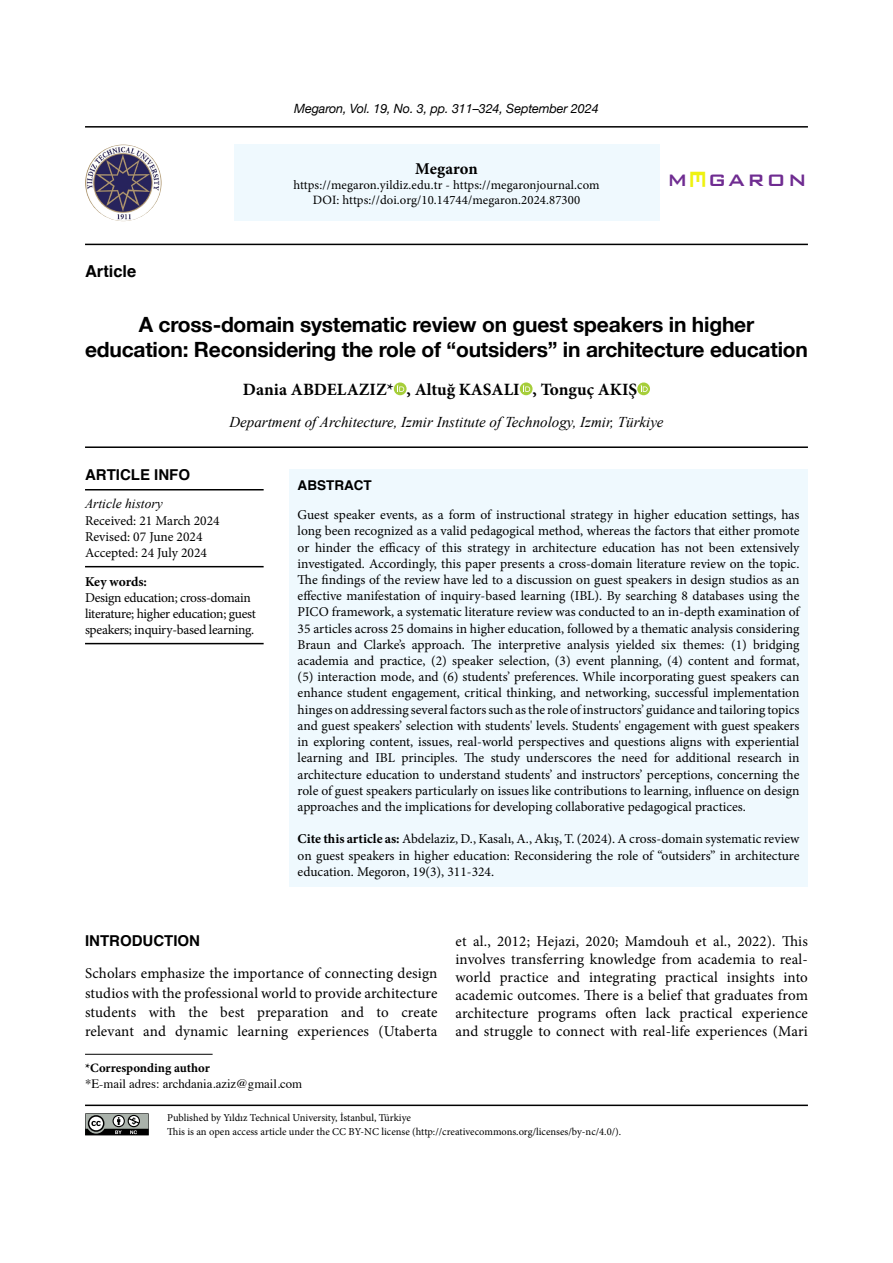
<style>
.page{position:relative;width:893px;height:1263px;background:#fff}
.page>*{position:absolute;margin:0;border:0;box-sizing:border-box;transform-origin:0 0}
.t1{font:500 28.5px "Bank Gothic BT";color:#eff210}
.t2{font:500 22.2px "Bank Gothic BT";letter-spacing:.08em;color:#6f2c91}
.t3{font:700 21px/25.2px "Helvetica Neue";letter-spacing:-.01em;color:#000;text-align:center}
.t4{font:700 17.25px "Minion Pro";color:#000}
.t5{font:700 16.5px "Minion Pro";color:#000}
.t6{font:700 16.5px "Helvetica";color:#000}
.t7{font:15px/18.1px "Minion Pro";letter-spacing:.01em;color:#000;text-align:justify}
.t8{font:italic 15px "Times New Roman";color:#000}
.t9{font:700 15px "Helvetica";color:#000}
.t10{font:13.5px/16.2px "Minion Pro";letter-spacing:-.01em;color:#000;text-align:justify}
.t11{font:italic 13.5px "Times New Roman";color:#000}
.t12{font:700 13.5px "Minion Pro";letter-spacing:-.005em;color:#000}
.t13{font:700 13.5px "Helvetica";color:#000}
.t14{font:12.75px/15.3px "Minion Pro";letter-spacing:.01em;color:#000;text-align:center}
.t15{font:italic 12.75px "Helvetica Neue";letter-spacing:-.01em;color:#000}
.t16{font:12.75px "Times";color:#000}
.t17{font:700 12.75px "Minion Pro";color:#000}
.t18{font:10.5px/14.5px "Minion Pro";color:#000}
.s1{font-weight:700}
</style>
<div class="page">
<hr style="left:85px;top:126px;width:723px;height:2px;background:#000">
<div style="left:234px;top:145px;width:425px;height:76px;background:#eff9fe"></div>
<img style="left:85px;top:145px;width:77px;height:76px;border-radius:38px">
<hr style="left:85px;top:244px;width:723px;height:1px;background:#000">
<hr style="left:85px;top:1104px;width:723px;height:2px;background:#000">
<hr style="left:85px;top:1054px;width:128px;height:1px;background:#000">
<svg style="left:85px;top:1113px;width:64px;height:23px"></svg>
<svg style="left:394px;top:382px;width:13px;height:13px"></svg>
<svg style="left:397px;top:385px;width:7px;height:7px"></svg>
<svg style="left:520px;top:382px;width:13px;height:13px"></svg>
<svg style="left:523px;top:385px;width:7px;height:7px"></svg>
<svg style="left:637px;top:382px;width:13px;height:13px"></svg>
<svg style="left:641px;top:385px;width:7px;height:7px"></svg>
<div style="left:289px;top:469px;width:519px;height:418px;background:#eff9fe"></div>
<hr style="left:85px;top:446px;width:723px;height:2px;background:#000">
<hr style="left:85px;top:489px;width:179px;height:1px;background:#000">
<hr style="left:85px;top:643px;width:179px;height:1px;background:#000">
<hr style="left:85px;top:566px;width:179px;height:1px;background:#000">
<p class="t6" style="left:85px;top:258px;width:53px">Article</p>
<p class="t15" style="left:294px;top:100px;width:306px">Megaron, Vol. 19, No. 3, pp. 311–324, September 2024</p>
<p class="t5" style="left:415px;top:157px;width:64px">Megaron</p>
<p class="t14" style="left:293px;top:177px;width:308px">https://megaron.yildiz.edu.tr - https://megaronjournal.com<br>DOI: https://doi.org/10.14744/megaron.2024.87300</p>
<h2 class="t2" style="left:667px;top:168px;width:22px">M</h2>
<h1 class="t1" style="left:714px;top:168px;width:23px;rotate:90deg">E</h1>
<h2 class="t2" style="left:708px;top:168px;width:101px">GARON</h2>
<h3 class="t3" style="left:85px;top:312px;width:724px">A cross-domain systematic review on guest speakers in higher education: Reconsidering the role of “outsiders” in architecture education</h3>
<p class="t4" style="left:243px;top:378px;width:396px">Dania ABDELAZIZ* , Altuğ KASALI , Tonguç AKIŞ</p>
<p class="t8" style="left:229px;top:412px;width:436px">Department of Architecture, Izmir Institute of Technology, Izmir, Türkiye</p>
<p class="t9" style="left:85px;top:463px;width:107px">ARTICLE INFO</p>
<p class="t11" style="left:85px;top:495px;width:79px">Article history</p>
<p class="t10" style="left:85px;top:512px;width:136px;text-align:left">Received: 21 March 2024<br>Revised: 07 June 2024<br>Accepted: 24 July 2024</p>
<p class="t12" style="left:85px;top:572px;width:63px">Key words:</p>
<p class="t10" style="left:85px;top:590px;width:172px;text-align:left">Design education; cross-domain literature; higher education; guest speakers; inquiry-based learning.</p>
<p class="t13" style="left:298px;top:474px;width:76px">ABSTRACT</p>
<p class="t10" style="left:298px;top:507px;width:503px">Guest speaker events, as a form of instructional strategy in higher education settings, has long been recognized as a valid pedagogical method, whereas the factors that either promote or hinder the efficacy of this strategy in architecture education has not been extensively investigated. Accordingly, this paper presents a cross-domain literature review on the topic.<br>The findings of the review have led to a discussion on guest speakers in design studios as an effective manifestation of inquiry-based learning (IBL). By searching 8 databases using the PICO framework, a systematic literature review was conducted to an in-depth examination of 35 articles across 25 domains in higher education, followed by a thematic analysis considering Braun and Clarke’s approach. The interpretive analysis yielded six themes: (1) bridging academia and practice, (2) speaker selection, (3) event planning, (4) content and format, (5) interaction mode, and (6) students’ preferences. While incorporating guest speakers can enhance student engagement, critical thinking, and networking, successful implementation hinges on addressing several factors such as the role of instructors’ guidance and tailoring topics and guest speakers’ selection with students' levels. Students' engagement with guest speakers in exploring content, issues, real-world perspectives and questions aligns with experiential learning and IBL principles. The study underscores the need for additional research in architecture education to understand students’ and instructors’ perceptions, concerning the role of guest speakers particularly on issues like contributions to learning, influence on design approaches and the implications for developing collaborative pedagogical practices.</p>
<p class="t10" style="left:298px;top:831px;width:503px"><span class="s1">Cite this article as:</span> Abdelaziz, D., Kasalı, A., Akış, T. (2024). A cross-domain systematic review on guest speakers in higher education: Reconsidering the role of “outsiders” in architecture education. Megoron, 19(3), 311-324.</p>
<p class="t9" style="left:85px;top:929px;width:116px">INTRODUCTION</p>
<p class="t7" style="left:85px;top:964px;width:354px;line-height:19.4px">Scholars emphasize the importance of connecting design studios with the professional world to provide architecture students with the best preparation and to create relevant and dynamic learning experiences (Utaberta</p>
<p class="t7" style="left:455px;top:932px;width:354px">et al., 2012; Hejazi, 2020; Mamdouh et al., 2022). This involves transferring knowledge from academia to real&shy;world practice and integrating practical insights into academic outcomes. There is a belief that graduates from architecture programs often lack practical experience and struggle to connect with real-life experiences (Mari</p>
<p class="t17" style="left:85px;top:1059px;width:126px">*Corresponding author</p>
<p class="t16" style="left:85px;top:1071px;width:219px">*E-mail adres: archdania.aziz@gmail.com</p>
<p class="t18" style="left:167px;top:1110px;width:456px">Published by Yıldız Technical University, İstanbul, Türkiye<br>This is an open access article under the CC BY-NC license (http://creativecommons.org/licenses/by-nc/4.0/).</p>
</div>
